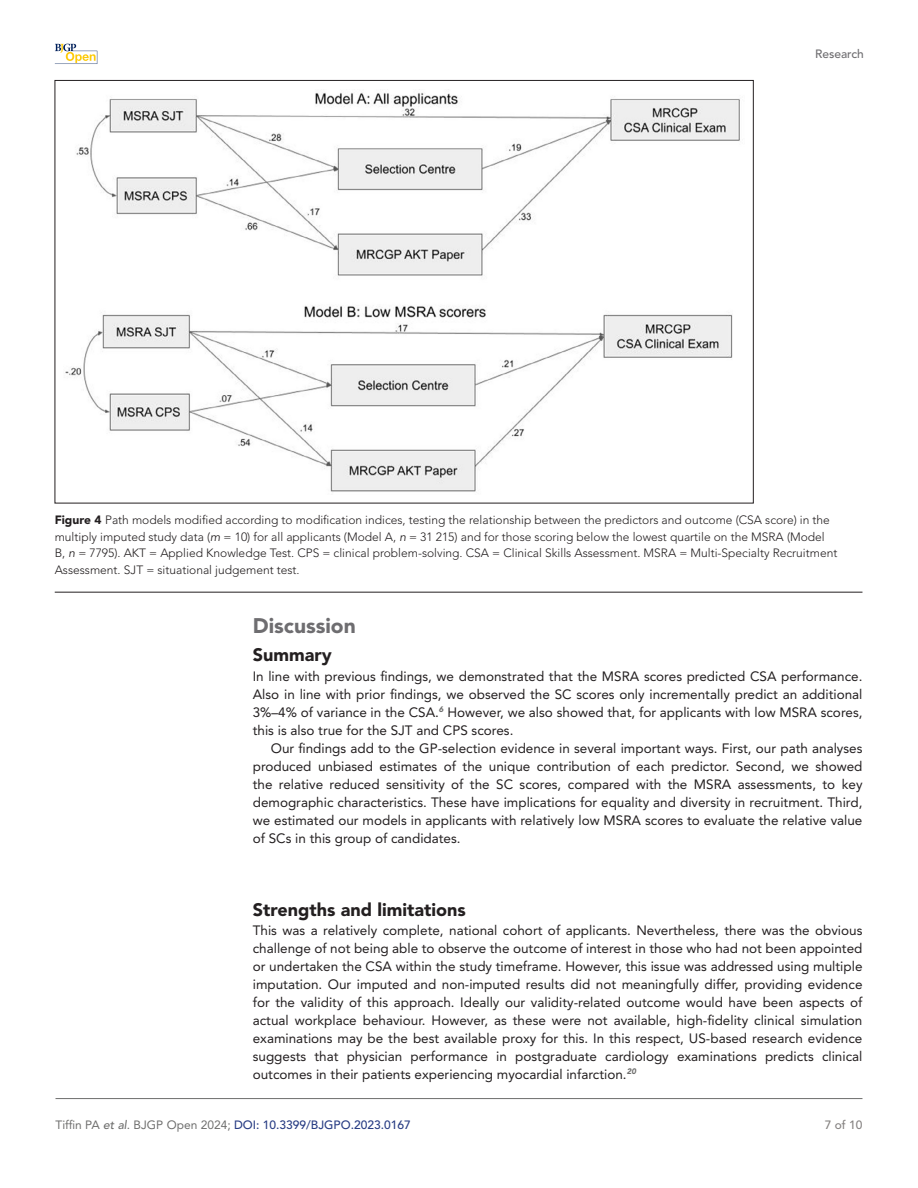
<style>
.page{position:relative;width:918px;height:1188px;background:#fff}
.page>*{position:absolute;margin:0;border:0;box-sizing:border-box;transform-origin:0 0}
.t1{font:900 21px "Avenir LT Std";color:#6e6d70}
.t2{font:900 18px "Avenir LT Std";color:#231f20}
.t3{font:13.5px/18px "Avenir LT Std";color:#231f20;text-align:justify}
.t4{font:300 12px/16.5px "Avenir LT Std";color:#231f20}
.t5{font:500 12px "Avenir LT Std";color:#283d84}
.t6{font:500 12px "Avenir LT Std";color:#6e6d70}
.t7{font:500 12px "Avenir LT Std";color:#858281}
.s1{font-weight:900}
.s2{font-weight:400;font-style:italic}
.s3{font-weight:400;color:#6e6e6d}
.s4{font-style:italic;color:#6e6e6d}
</style>
<div class="page">
<svg style="left:55px;top:44px;width:42px;height:20px"></svg>
<hr style="left:56px;top:1098px;width:806px;height:1px;background:#6e6e6d">
<hr style="left:55px;top:592px;width:807px;height:1px;background:#231f20">
<img style="left:65px;top:92px;width:675px;height:400px">
<p class="t6" style="left:815px;top:47px;width:50px">Research</p>
<p class="t4" style="left:55px;top:512px;width:784px"><span class="s1">Figure 4</span> Path models modified according to modification indices, testing the relationship between the predictors and outcome (CSA score) in the multiply imputed study data (<span class="s2">m</span> = 10) for all applicants (Model A, <span class="s2">n</span> = 31 215) and for those scoring below the lowest quartile on the MSRA (Model B, <span class="s2">n</span> = 7795). AKT = Applied Knowledge Test. CPS = clinical problem-solving. CSA = Clinical Skills Assessment. MSRA = Multi-Specialty Recruitment Assessment. SJT = situational judgement test.</p>
<h1 class="t1" style="left:253px;top:613px;width:105px">Discussion</h1>
<h2 class="t2" style="left:253px;top:644px;width:80px">Summary</h2>
<p class="t3" style="left:253px;top:667px;width:611px">In line with previous findings, we demonstrated that the MSRA scores predicted CSA performance.<br>Also in line with prior findings, we observed the SC scores only incrementally predict an additional 3%–4% of variance in the CSA.<sup>6</sup> However, we also showed that, for applicants with low MSRA scores, this is also true for the SJT and CPS scores.</p>
<p class="t3" style="left:253px;top:739px;width:611px;text-indent:18px">Our findings add to the GP-selection evidence in several important ways. First, our path analyses produced unbiased estimates of the unique contribution of each predictor. Second, we showed the relative reduced sensitivity of the SC scores, compared with the MSRA assessments, to key demographic characteristics. These have implications for equality and diversity in recruitment. Third, we estimated our models in applicants with relatively low MSRA scores to evaluate the relative value of SCs in this group of candidates.</p>
<h2 class="t2" style="left:253px;top:899px;width:214px">Strengths and limitations</h2>
<p class="t3" style="left:253px;top:922px;width:611px">This was a relatively complete, national cohort of applicants. Nevertheless, there was the obvious challenge of not being able to observe the outcome of interest in those who had not been appointed or undertaken the CSA within the study timeframe. However, this issue was addressed using multiple imputation. Our imputed and non-imputed results did not meaningfully differ, providing evidence for the validity of this approach. Ideally our validity-related outcome would have been aspects of actual workplace behaviour. However, as these were not available, high-fidelity clinical simulation examinations may be the best available proxy for this. In this respect, US-based research evidence suggests that physician performance in postgraduate cardiology examinations predicts clinical outcomes in their patients experiencing myocardial infarction.<sup>20</sup></p>
<p class="t5" style="left:56px;top:1118px;width:357px"><span class="s3">Tiffin PA</span> <span class="s4">et al</span><span class="s3">. BJGP Open 2024;</span> DOI: 10.3399/BJGPO.2023.0167</p>
<p class="t7" style="left:825px;top:1118px;width:39px">7 of 10</p>
</div>
